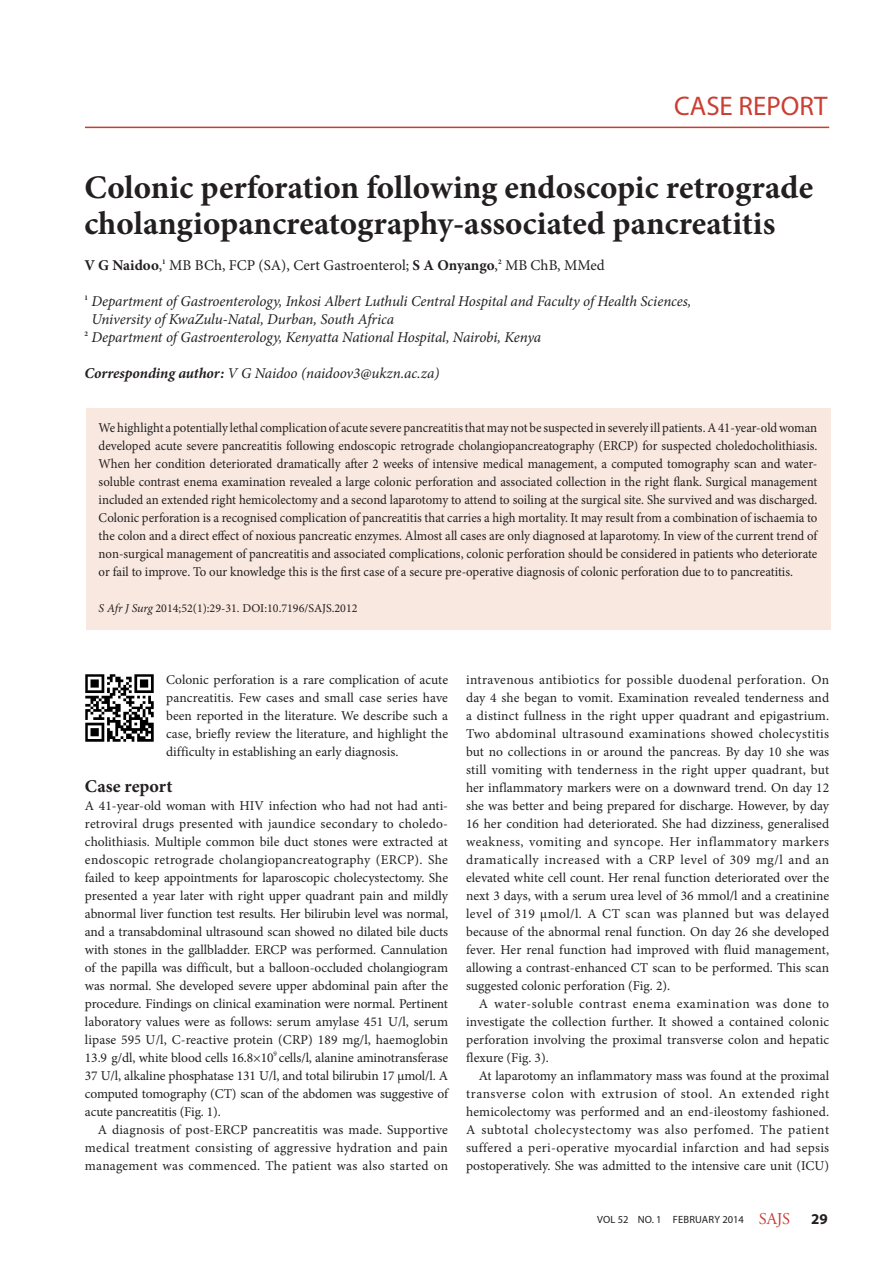
<style>
.page{position:relative;width:893px;height:1263px;background:#fff}
.page>*{position:absolute;margin:0;border:0;box-sizing:border-box;transform-origin:0 0}
.A_HEAD{font:700 33px/36px "Minion Pro";color:#231f20}
.t1{font:27px "Myriad Pro";color:#cb3e33}
.B_HEAD{font:700 18px "Minion Pro";letter-spacing:.005em;color:#231f20}
.AUTHORS_DETAILS{font:italic 15px/18px "Minion Pro";letter-spacing:-.01em;color:#231f20}
.AUTHORS_NAME_UNDER_A{font:15px "Minion Pro";color:#231f20}
.CORRESPONDING_AUTHOR{font:italic 15px "Minion Pro";letter-spacing:-.005em;color:#231f20}
.t2{font:700 15px "Myriad Pro";color:#231f20}
.BODY_TEXT{font:13.5px/18px "Minion Pro";color:#231f20;text-align:justify}
.BODY_TEXT_NO_INDENT{font:13.5px/18px "Minion Pro";letter-spacing:-.005em;color:#231f20;text-align:justify}
.SUMMARY_TEXT{font:13.5px/18px "Minion Pro";color:#231f20;text-align:justify;scale:.95 1}
.S_AFR_J_S{font:12px "Minion Pro";color:#231f20}
.t3{font:10.5px "Myriad Pro";letter-spacing:.02em;color:#231f20}
.s1{font-weight:700}
.s2{font-style:italic}
.s3{font-family:"Adobe Garamond Pro";font-size:16.5px;color:#cb3e33}
</style>
<div class="page">
<hr style="left:85px;top:127px;width:744px;height:1px;background:#cb3e33">
<div style="left:86px;top:409px;width:744px;height:221px;background:#f8e8e0"></div>
<img style="left:86px;top:675px;width:67px;height:67px">
<h2 class="t1" style="left:674px;top:92px;width:155px">CASE REPORT</h2>
<h1 class="A_HEAD" style="left:84px;top:169px;width:730px">Colonic perforation following endoscopic retrograde cholangiopancreatography-associated pancreatitis</h1>
<p class="AUTHORS_NAME_UNDER_A" style="left:84px;top:255px;width:522px"><span class="s1">V G Naidoo</span>,<sup>1</sup> MB BCh, FCP (SA), Cert Gastroenterol; <span class="s1">S A Onyango</span>,<sup>2</sup> MB ChB, MMed</p>
<p class="AUTHORS_DETAILS" style="left:91px;top:292px;width:601px;text-indent:-7px"><sup>1</sup> Department of Gastroenterology, Inkosi Albert Luthuli Central Hospital and Faculty of Health Sciences,<br>University of KwaZulu-Natal, Durban, South Africa</p>
<p class="AUTHORS_DETAILS" style="left:84px;top:328px;width:458px"><sup>2</sup> Department of Gastroenterology, Kenyatta National Hospital, Nairobi, Kenya</p>
<p class="CORRESPONDING_AUTHOR" style="left:84px;top:363px;width:356px"><span class="s1">Corresponding author:</span> V G Naidoo (naidoov3@ukzn.ac.za)</p>
<p class="SUMMARY_TEXT" style="left:99px;top:419px;width:758px">We highlight a potentially lethal complication of acute severe pancreatitis that may not be suspected in severely ill patients. A 41-year-old woman developed acute severe pancreatitis following endoscopic retrograde cholangiopancreatography (ERCP) for suspected choledocholithiasis.<br>When her condition deteriorated dramatically after 2 weeks of intensive medical management, a computed tomography scan and water&shy;soluble contrast enema examination revealed a large colonic perforation and associated collection in the right flank. Surgical management included an extended right hemicolectomy and a second laparotomy to attend to soiling at the surgical site. She survived and was discharged.<br>Colonic perforation is a recognised complication of pancreatitis that carries a high mortality. It may result from a combination of ischaemia to the colon and a direct effect of noxious pancreatic enzymes. Almost all cases are only diagnosed at laparotomy. In view of the current trend of non-surgical management of pancreatitis and associated complications, colonic perforation should be considered in patients who deteriorate or fail to improve. To our knowledge this is the first case of a secure pre-operative diagnosis of colonic perforation due to to pancreatitis.</p>
<p class="S_AFR_J_S" style="left:99px;top:600px;width:260px"><span class="s2">S Afr J Surg</span> 2014;52(1):29-31. DOI:10.7196/SAJS.2012</p>
<p class="BODY_TEXT_NO_INDENT" style="left:166px;top:671px;width:283px">Colonic perforation is a rare complication of acute pancreatitis. Few cases and small case series have been reported in the literature. We describe such a case, briefly review the literature, and highlight the difficulty in establishing an early diagnosis.</p>
<h2 class="B_HEAD" style="left:85px;top:774px;width:89px">Case report</h2>
<p class="BODY_TEXT_NO_INDENT" style="left:85px;top:797px;width:365px;text-align:left">A 41-year-old woman with HIV infection who had not had anti&shy;retroviral drugs presented with jaundice secondary to choledo&shy;cholithiasis. Multiple common bile duct stones were extracted at endoscopic retrograde cholangiopancreatography (ERCP). She failed to keep appointments for laparoscopic cholecystectomy. She presented a year later with right upper quadrant pain and mildly abnormal liver function test results. Her bilirubin level was normal, and a transabdominal ultrasound scan showed no dilated bile ducts with stones in the gallbladder. ERCP was performed. Cannulation of the papilla was difficult, but a balloon-occluded cholangiogram was normal. She developed severe upper abdominal pain after the procedure. Findings on clinical examination were normal. Pertinent laboratory values were as follows: serum amylase 451 U/l, serum lipase 595 U/l, C-reactive protein (CRP) 189 mg/l, haemoglobin 13.9 g/dl, white blood cells 16.8×10<sup>9</sup> cells/l, alanine aminotransferase 37 U/l, alkaline phosphatase 131 U/l, and total bilirubin 17 µmol/l. A computed tomography (CT) scan of the abdomen was suggestive of acute pancreatitis (Fig. 1).</p>
<p class="BODY_TEXT" style="left:85px;top:1121px;width:365px;text-indent:13px">A diagnosis of post-ERCP pancreatitis was made. Supportive medical treatment consisting of aggressive hydration and pain management was commenced. The patient was also started on</p>
<p class="BODY_TEXT" style="left:466px;top:671px;width:365px">intravenous antibiotics for possible duodenal perforation. On day 4 she began to vomit. Examination revealed tenderness and a distinct fullness in the right upper quadrant and epigastrium.<br>Two abdominal ultrasound examinations showed cholecystitis but no collections in or around the pancreas. By day 10 she was still vomiting with tenderness in the right upper quadrant, but her inflammatory markers were on a downward trend. On day 12 she was better and being prepared for discharge. However, by day 16 her condition had deteriorated. She had dizziness, generalised weakness, vomiting and syncope. Her inflammatory markers dramatically increased with a CRP level of 309 mg/l and an elevated white cell count. Her renal function deteriorated over the next 3 days, with a serum urea level of 36 mmol/l and a creatinine level of 319 µmol/l. A CT scan was planned but was delayed because of the abnormal renal function. On day 26 she developed fever. Her renal function had improved with fluid management, allowing a contrast-enhanced CT scan to be performed. This scan suggested colonic perforation (Fig. 2).</p>
<p class="BODY_TEXT" style="left:466px;top:995px;width:365px;text-indent:13px">A water-soluble contrast enema examination was done to investigate the collection further. It showed a contained colonic perforation involving the proximal transverse colon and hepatic flexure (Fig. 3).</p>
<p class="BODY_TEXT" style="left:466px;top:1067px;width:365px;text-indent:13px">At laparotomy an inflammatory mass was found at the proximal transverse colon with extrusion of stool. An extended right hemicolectomy was performed and an end-ileostomy fashioned.<br>A subtotal cholecystectomy was also perfomed. The patient suffered a peri-operative myocardial infarction and had sepsis postoperatively. She was admitted to the intensive care unit (ICU)</p>
<p class="t3" style="left:597px;top:1213px;width:195px">VOL 52 NO. 1 FEBRUARY 2014 <span class="s3">SAJS</span></p>
<p class="t2" style="left:811px;top:1211px;width:18px">29</p>
</div>
